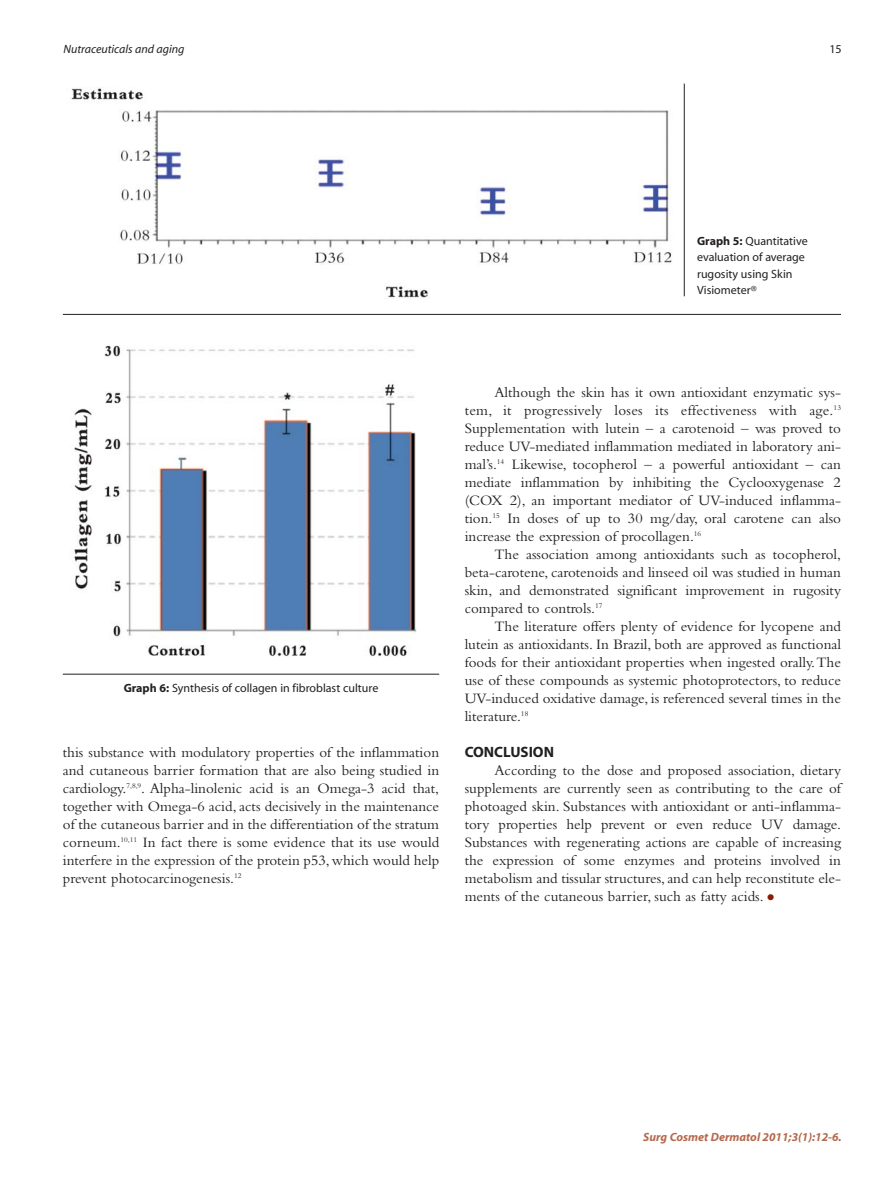
<style>
.page{position:relative;width:893px;height:1191px;background:#fff}
.page>*{position:absolute;margin:0;border:0;box-sizing:border-box;transform-origin:0 0}
.t1{font:15px/18px "Bembo";color:#231f20;text-align:justify}
.t2{font:700 15px "Myriad";color:#231f20}
.t3{font:12px/16.5px "Myriad";color:#231f20}
.t4{font:italic 700 12px "Myriad";color:#b5694d}
.t5{font:italic 12px "Myriad";color:#231f20}
.s1{font-weight:700}
</style>
<div class="page">
<img style="left:71px;top:83px;width:614px;height:215px">
<img style="left:74px;top:345px;width:343px;height:312px">
<hr style="left:63px;top:314px;width:778px;height:1px;background:#231f20">
<hr style="left:63px;top:674px;width:376px;height:1px;background:#231f20">
<hr style="left:684px;top:84px;width:1px;height:212px;background:#231f20">
<p class="t5" style="left:64px;top:45px;width:122px">Nutraceuticals and aging</p>
<p class="t3" style="left:829px;top:42px;width:14px">15</p>
<p class="t3" style="left:697px;top:233px;width:112px"><span class="s1">Graph 5:</span> Quantitative evaluation of average rugosity using Skin<br>Visiometer®</p>
<p class="t3" style="left:124px;top:681px;width:256px"><span class="s1">Graph 6:</span> Synthesis of collagen in fibroblast culture</p>
<p class="t1" style="left:63px;top:745px;width:378px">this substance with modulatory properties of the inflammation and cutaneous barrier formation that are also being studied in cardiology.<sup>7,8,9</sup>. Alpha-linolenic acid is an Omega-3 acid that, together with Omega-6 acid, acts decisively in the maintenance of the cutaneous barrier and in the differentiation of the stratum corneum.<sup>10,11</sup> In fact there is some evidence that its use would interfere in the expression of the protein p53, which would help prevent photocarcinogenesis.<sup>12</sup></p>
<p class="t1" style="left:465px;top:385px;width:378px;text-indent:30px">Although the skin has it own antioxidant enzymatic sys&shy;tem, it progressively loses its effectiveness with age.<sup>13<br></sup>Supplementation with lutein – a carotenoid – was proved to reduce UV-mediated inflammation mediated in laboratory ani&shy;mal’s.<sup>14</sup> Likewise, tocopherol – a powerful antioxidant – can mediate inflammation by inhibiting the Cyclooxygenase 2 (COX 2), an important mediator of UV-induced inflamma&shy;tion.<sup>15</sup> In doses of up to 30 mg/day, oral carotene can also increase the expression of procollagen.<sup>16</sup></p>
<p class="t1" style="left:465px;top:547px;width:378px;text-indent:30px">The association among antioxidants such as tocopherol, beta-carotene, carotenoids and linseed oil was studied in human skin, and demonstrated significant improvement in rugosity compared to controls.<sup>17</sup></p>
<p class="t1" style="left:465px;top:619px;width:378px;text-indent:30px">The literature offers plenty of evidence for lycopene and lutein as antioxidants. In Brazil, both are approved as functional foods for their antioxidant properties when ingested orally.The use of these compounds as systemic photoprotectors, to reduce UV-induced oxidative damage, is referenced several times in the literature.<sup>18</sup></p>
<p class="t2" style="left:465px;top:746px;width:91px">CONCLUSION</p>
<p class="t1" style="left:465px;top:763px;width:378px;text-indent:30px">According to the dose and proposed association, dietary supplements are currently seen as contributing to the care of photoaged skin. Substances with antioxidant or anti-inflamma&shy;tory properties help prevent or even reduce UV damage.<br>Substances with regenerating actions are capable of increasing the expression of some enzymes and proteins involved in metabolism and tissular structures, and can help reconstitute ele&shy;ments of the cutaneous barrier, such as fatty acids.</p>
<p class="t4" style="left:643px;top:1132px;width:200px">Surg Cosmet Dermatol 2011;3(1):12-6.</p>
</div>
